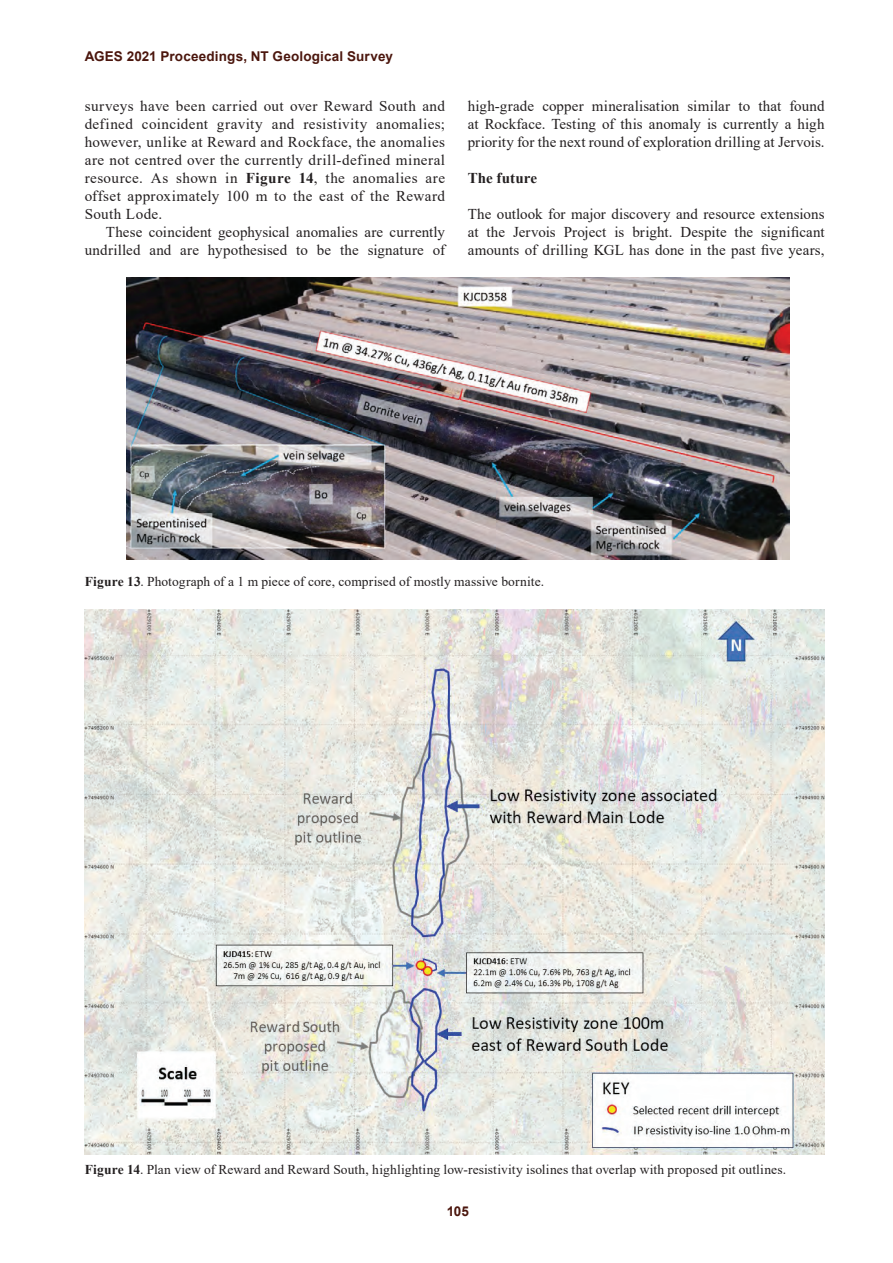
<style>
.page{position:relative;width:893px;height:1263px;background:#fff}
.page>*{position:absolute;margin:0;border:0;box-sizing:border-box;transform-origin:0 0}
.AGES_____Body_text_I{font:15px/18px "Times New Roman";letter-spacing:.02em;color:#231f20;text-align:justify}
.AGES_____Body_text{font:15px/18px "Times New Roman";letter-spacing:.005em;color:#231f20;text-align:right}
.AGES_____Heading_Lev{font:700 15px "Times New Roman";letter-spacing:.01em;color:#231f20}
.AGES_____Figure_Capt{font:13.5px "Times New Roman";letter-spacing:.005em;color:#231f20}
.t1{font:700 13.5px "Arial";letter-spacing:.01em;color:#4b160d}
.s1{font-weight:700}
</style>
<div class="page">
<img style="left:127px;top:277px;width:662px;height:282px">
<img style="left:85px;top:609px;width:740px;height:545px">
<p class="t1" style="left:85px;top:46px;width:310px">AGES 2021 Proceedings, NT Geological Survey</p>
<p class="AGES_____Body_text_I" style="left:85px;top:96px;width:362px">surveys have been carried out over Reward South and defined coincident gravity and resistivity anomalies; however, unlike at Reward and Rockface, the anomalies are not centred over the currently drill-defined mineral resource. As shown in <span class="s1">Figure 14</span>, the anomalies are offset approximately 100 m to the east of the Reward South Lode.</p>
<p class="AGES_____Body_text" style="left:85px;top:222px;width:362px">These coincident geophysical anomalies are currently undrilled and are hypothesised to be the signature of</p>
<p class="AGES_____Body_text" style="left:468px;top:96px;width:358px;text-align:justify">high-grade copper mineralisation similar to that found at Rockface. Testing of this anomaly is currently a high priority for the next round of exploration drilling at Jervois.</p>
<p class="AGES_____Heading_Lev" style="left:468px;top:167px;width:71px">The future</p>
<p class="AGES_____Body_text_I" style="left:468px;top:204px;width:358px">The outlook for major discovery and resource extensions at the Jervois Project is bright. Despite the significant amounts of drilling KGL has done in the past five years,</p>
<p class="AGES_____Figure_Capt" style="left:85px;top:572px;width:461px"><span class="s1">Figure 13</span>. Photograph of a 1 m piece of core, comprised of mostly massive bornite.</p>
<p class="AGES_____Figure_Capt" style="left:85px;top:1160px;width:703px"><span class="s1">Figure 14</span>. Plan view of Reward and Reward South, highlighting low-resistivity isolines that overlap with proposed pit outlines.</p>
<p class="t1" style="left:447px;top:1202px;width:24px">105</p>
</div>
